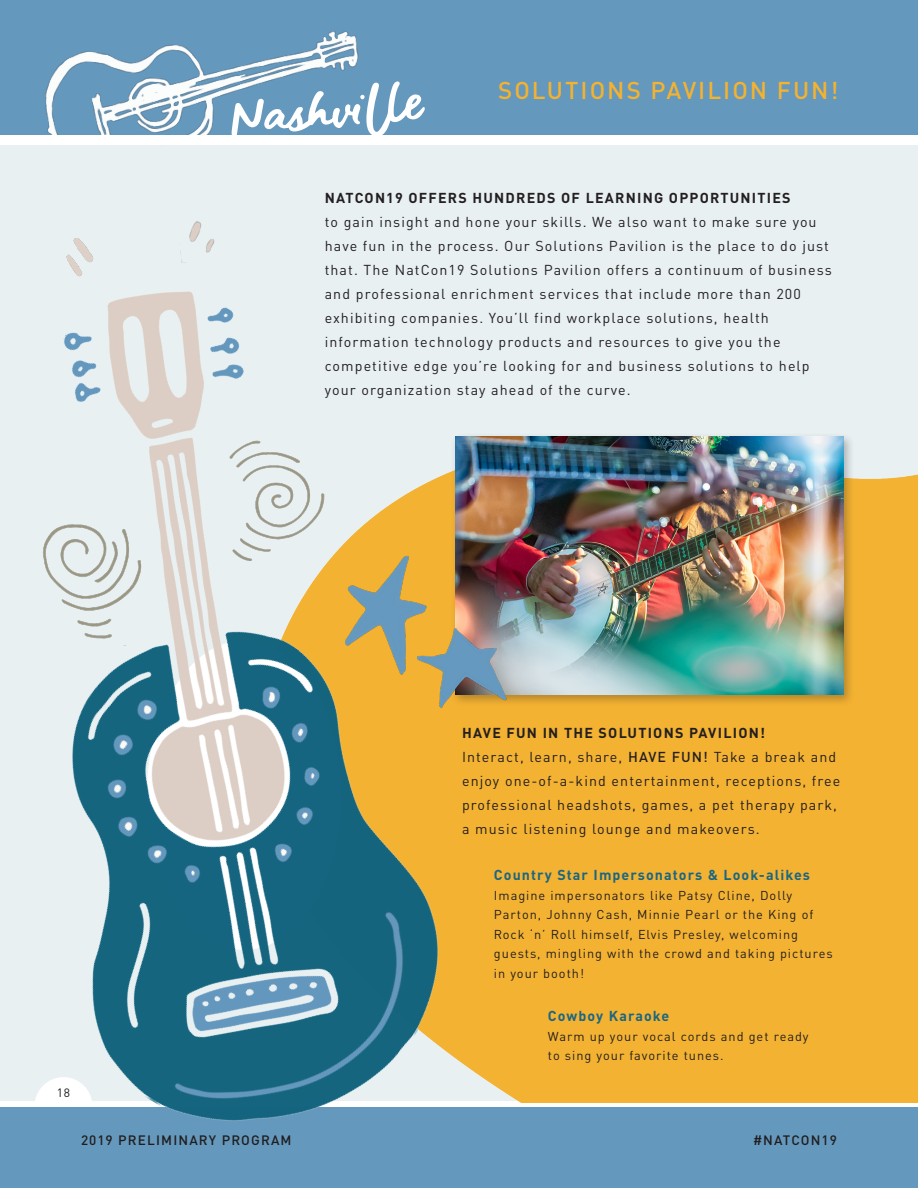
<style>
.page{position:relative;width:918px;height:1188px;background:#fff}
.page>*{position:absolute;margin:0;border:0;box-sizing:border-box;transform-origin:0 0}
.t1{font:500 24px "DIN Pro";letter-spacing:.085em;color:#f3b230}
.t2{font:14.25px/24px "DIN Pro";letter-spacing:.075em;color:#231f20}
.t3{font:700 14.25px "DIN Pro";letter-spacing:.075em;color:#1b6681}
.t4{font:700 14.25px "DIN Pro";letter-spacing:.085em;color:#231f20}
.t5{font:500 13.5px "DIN Pro";letter-spacing:.085em;color:#201d1e}
.t6{font:12.75px/19.5px "DIN Pro";letter-spacing:.075em;color:#231f20}
.t7{font:12px "DIN Pro";color:#201d1e}
.s1{font-weight:700}
.s2{font-weight:500}
</style>
<div class="page">
<div style="left:0;top:0;width:918px;height:135px;background:#6598bd"></div>
<img style="left:45px;top:31px;width:314px;height:104px">
<svg style="left:232px;top:81px;width:193px;height:54px"></svg>
<div style="left:0;top:145px;width:918px;height:956px;background:#e8f0f2"></div>
<div style="left:0;top:1107px;width:918px;height:81px;background:#6598bd"></div>
<div style="left:687px;top:474px;width:231px;height:628px;background:#f4b232"></div>
<img style="left:35px;top:291px;width:652px;height:830px">
<img style="left:223px;top:439px;width:102px;height:121px">
<img style="left:41px;top:525px;width:102px;height:121px">
<img style="left:66px;top:238px;width:28px;height:39px">
<img style="left:180px;top:221px;width:35px;height:42px">
<div style="left:451px;top:432px;width:404px;height:275px;background:#231f20;opacity:.3"></div>
<img style="left:455px;top:436px;width:388px;height:259px">
<img style="left:342px;top:554px;width:92px;height:121px">
<img style="left:418px;top:629px;width:91px;height:81px">
<p class="t1" style="left:498px;top:71px;width:342px">SOLUTIONS PAVILION FUN!</p>
<p class="t2" style="left:325px;top:184px;width:509px"><span class="s1">NATCON19 OFFERS HUNDREDS OF LEARNING OPPORTUNITIES<br></span>to gain insight and hone your skills. We also want to make sure you have fun in the process. Our Solutions Pavilion is the place to do just that. The NatCon19 Solutions Pavilion offers a continuum of business and professional enrichment services that include more than 200 exhibiting companies. You’ll find workplace solutions, health information technology products and resources to give you the competitive edge you’re looking for and business solutions to help your organization stay ahead of the curve.</p>
<p class="t7" style="left:57px;top:1084px;width:15px">18</p>
<p class="t4" style="left:462px;top:721px;width:304px">HAVE FUN IN THE SOLUTIONS PAVILION!</p>
<p class="t2" style="left:462px;top:743px;width:376px">Interact, learn, share, <span class="s2">HAVE FUN!</span> Take a break and</p>
<p class="t2" style="left:462px;top:767px;width:380px">enjoy one-of-a-kind entertainment, receptions, free</p>
<p class="t2" style="left:462px;top:791px;width:377px">professional headshots, games, a pet therapy park,</p>
<p class="t2" style="left:462px;top:815px;width:299px">a music listening lounge and makeovers.</p>
<p class="t3" style="left:494px;top:863px;width:318px">Country Star Impersonators &amp; Look-alikes</p>
<p class="t6" style="left:494px;top:884px;width:340px">Imagine impersonators like Patsy Cline, Dolly Parton, Johnny Cash, Minnie Pearl or the King of Rock ‘n’ Roll himself, Elvis Presley, welcoming guests, mingling with the crowd and taking pictures in your booth!</p>
<p class="t3" style="left:548px;top:1004px;width:123px">Cowboy Karaoke</p>
<p class="t6" style="left:548px;top:1025px;width:262px">Warm up your vocal cords and get ready to sing your favorite tunes.</p>
<p class="t5" style="left:81px;top:1130px;width:212px">2019 PRELIMINARY PROGRAM</p>
<p class="t5" style="left:753px;top:1130px;width:85px">#NATCON19</p>
</div>
